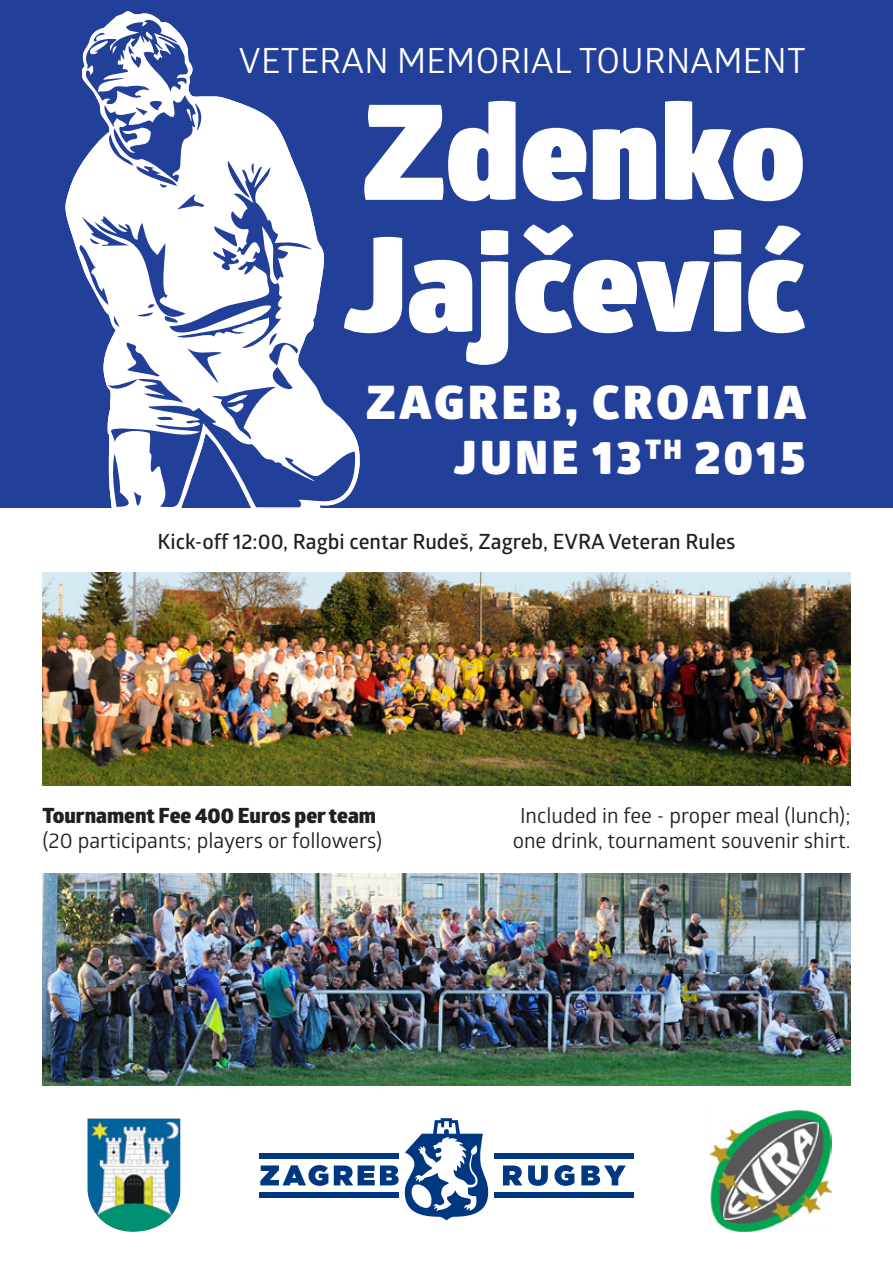
<style>
.page{position:relative;width:893px;height:1263px;background:#fff}
.page>*{position:absolute;margin:0;border:0;box-sizing:border-box;transform-origin:0 0}
.t1{font:900 132px/132px "Glober";color:#fff}
.t2{font:900 46.2px "Glober";letter-spacing:.085em;color:#fff}
.t3{font:34.8px "Glober";letter-spacing:.01em;color:#fff}
.t4{font:21px/25.2px "Glober";color:#231f20;text-align:center}
.t5{font:600 21px "Glober";color:#231f20}
.t6{font:800 21px "Glober";color:#231f20}
</style>
<div class="page">
<div style="left:0;top:0;width:893px;height:507px;background:#223f99"></div>
<img style="left:710px;top:1111px;width:122px;height:120px">
<img style="left:88px;top:1118px;width:92px;height:114px">
<div style="left:260px;top:1153px;width:139px;height:5px;background:#003781"></div>
<div style="left:260px;top:1192px;width:139px;height:5px;background:#003781"></div>
<svg style="left:260px;top:1165px;width:139px;height:21px"></svg>
<div style="left:494px;top:1153px;width:139px;height:5px;background:#003781"></div>
<div style="left:494px;top:1192px;width:139px;height:5px;background:#003781"></div>
<svg style="left:503px;top:1165px;width:123px;height:21px"></svg>
<svg style="left:405px;top:1118px;width:83px;height:102px"></svg>
<img style="left:43px;top:873px;width:807px;height:213px">
<img style="left:43px;top:573px;width:807px;height:212px">
<svg style="left:65px;top:11px;width:295px;height:471px"></svg>
<svg style="left:79px;top:15px;width:277px;height:493px"></svg>
<p class="t3" style="left:239px;top:36px;width:568px">VETERAN MEMORIAL TOURNAMENT</p>
<p class="t1" style="left:343px;top:87px;width:463px">Zdenko<br>Jajčević</p>
<p class="t2" style="left:366px;top:367px;width:441px">ZAGREB, CROATIA</p>
<p class="t2" style="left:454px;top:422px;width:353px">JUNE 13<sup>TH</sup> 2015</p>
<p class="t5" style="left:157px;top:526px;width:579px">Kick-off 12:00, Ragbi centar Rudeš, Zagreb, EVRA Veteran Rules</p>
<p class="t6" style="left:43px;top:800px;width:335px">Tournament Fee 400 Euros per team</p>
<p class="t4" style="left:43px;top:827px;width:341px">(20 participants; players or followers)</p>
<p class="t4" style="left:513px;top:802px;width:339px">Included in fee - proper meal (lunch); one drink, tournament souvenir shirt.</p>
</div>
